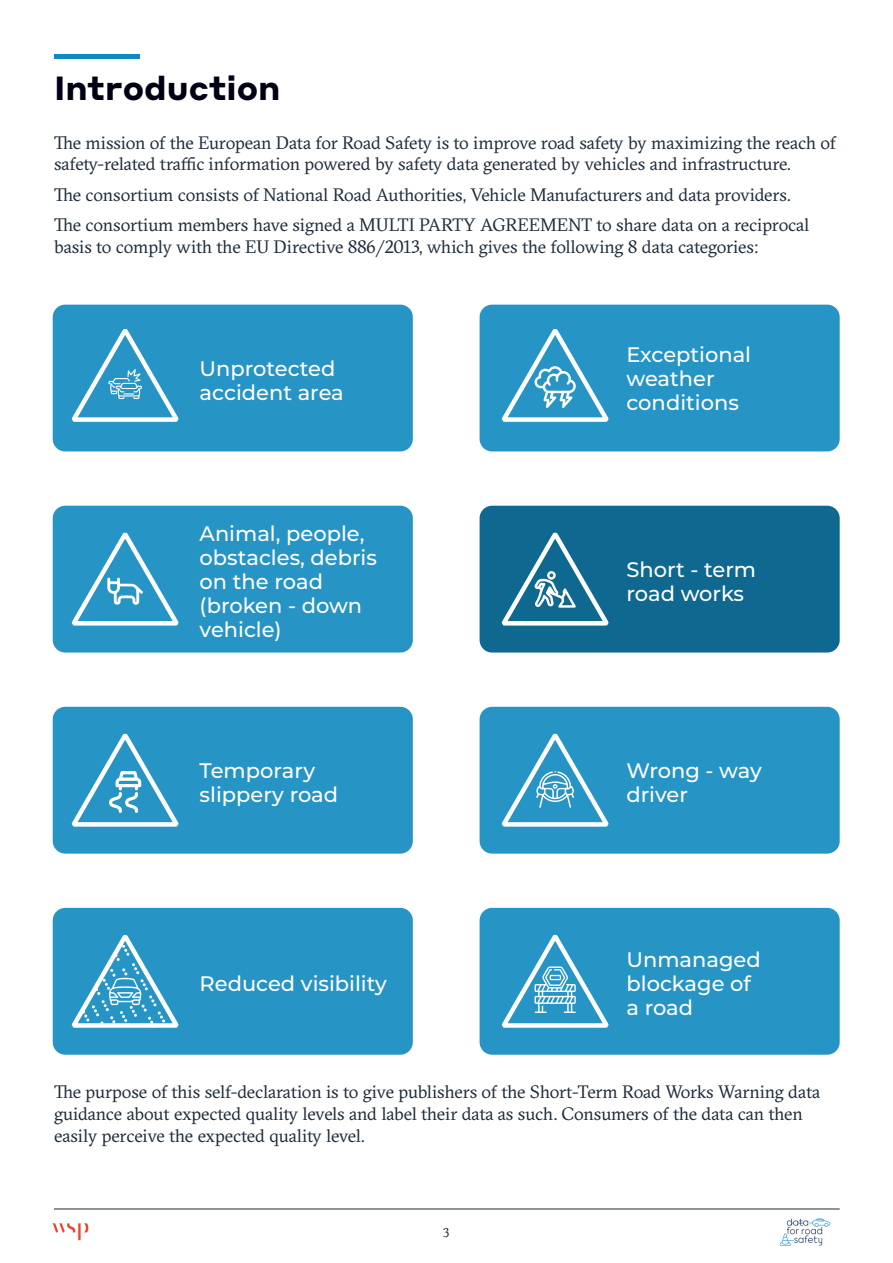
<style>
.page{position:relative;width:893px;height:1263px;background:#fff}
.page>*{position:absolute;margin:0;border:0;box-sizing:border-box;transform-origin:0 0}
.Executive_summary_Heading{font:700 33px "Styrene A";color:#000014}
.t1{font:500 21px/24px "Montserrat";color:#fff}
.Body{font:18px/21.6px "GT Sectra";letter-spacing:-.005em;color:#1c2b39}
.t2{font:15px "Gentium Basic";color:#1c2b39}
</style>
<div class="page">
<hr style="left:54px;top:1208px;width:786px;height:1px;background:#1c2b39">
<svg style="left:53px;top:1223px;width:35px;height:17px"></svg>
<img style="left:779px;top:1218px;width:52px;height:28px">
<div style="left:54px;top:54px;width:86px;height:5px;background:#0e88bf"></div>
<div style="left:53px;top:305px;width:360px;height:146px;background:#2694c5;border-radius:13px"></div>
<div style="left:480px;top:305px;width:360px;height:146px;background:#2694c5;border-radius:13px"></div>
<div style="left:53px;top:506px;width:360px;height:146px;background:#2694c5;border-radius:13px"></div>
<div style="left:480px;top:506px;width:360px;height:146px;background:#0f688f;border-radius:13px"></div>
<div style="left:53px;top:707px;width:360px;height:147px;background:#2694c5;border-radius:13px"></div>
<div style="left:480px;top:707px;width:360px;height:147px;background:#2694c5;border-radius:13px"></div>
<div style="left:53px;top:908px;width:360px;height:147px;background:#2694c5;border-radius:13px"></div>
<div style="left:480px;top:908px;width:360px;height:147px;background:#2694c5;border-radius:13px"></div>
<svg style="left:71px;top:329px;width:108px;height:93px"></svg>
<svg style="left:71px;top:532px;width:108px;height:94px"></svg>
<svg style="left:71px;top:733px;width:108px;height:94px"></svg>
<svg style="left:71px;top:934px;width:108px;height:94px"></svg>
<svg style="left:501px;top:329px;width:108px;height:93px"></svg>
<svg style="left:501px;top:532px;width:108px;height:94px"></svg>
<svg style="left:501px;top:733px;width:108px;height:94px"></svg>
<svg style="left:501px;top:934px;width:108px;height:94px"></svg>
<h1 class="Executive_summary_Heading" style="left:54px;top:60px;width:228px">Introduction</h1>
<p class="Body" style="left:54px;top:132px;width:783px">The mission of the European Data for Road Safety is to improve road safety by maximizing the reach of safety-related traffic information powered by safety data generated by vehicles and infrastructure.</p>
<p class="Body" style="left:54px;top:184px;width:738px">The consortium consists of National Road Authorities, Vehicle Manufacturers and data providers.</p>
<p class="Body" style="left:54px;top:215px;width:757px">The consortium members have signed a MULTI PARTY AGREEMENT to share data on a reciprocal basis to comply with the EU Directive 886/2013, which gives the following 8 data categories:</p>
<p class="t1" style="left:200px;top:356px;width:146px">Unprotected accident area</p>
<p class="t1" style="left:200px;top:521px;width:179px">Animal, people, obstacles, debris on the road (broken - down vehicle)</p>
<p class="t1" style="left:626px;top:341px;width:126px">Exceptional weather conditions</p>
<p class="t1" style="left:626px;top:557px;width:131px">Short - term road works</p>
<p class="t1" style="left:200px;top:758px;width:140px">Temporary slippery road</p>
<p class="t1" style="left:626px;top:758px;width:137px">Wrong - way driver</p>
<p class="t1" style="left:200px;top:971px;width:189px">Reduced visibility</p>
<p class="t1" style="left:626px;top:947px;width:136px">Unmanaged blockage of a road</p>
<p class="Body" style="left:54px;top:1082px;width:768px">The purpose of this self-declaration is to give publishers of the Short-Term Road Works Warning data guidance about expected quality levels and label their data as such. Consumers of the data can then easily perceive the expected quality level.</p>
<p class="t2" style="left:443px;top:1221px;width:9px">3</p>
</div>
